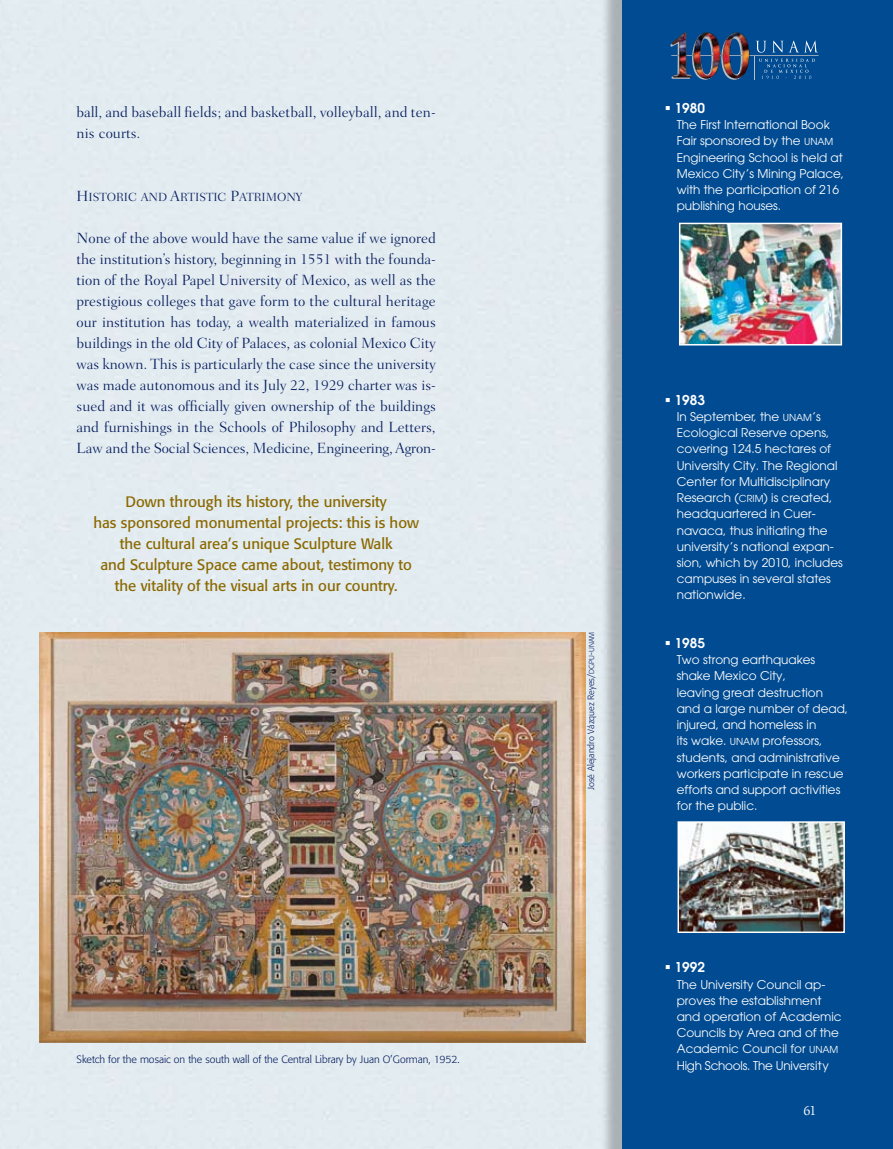
<style>
.page{position:relative;width:893px;height:1149px;background:#fff}
.page>*{position:absolute;margin:0;border:0;box-sizing:border-box;transform-origin:0 0}
.t1{font:300 15px/21px "Fairfield LH";color:#051c5d}
.t2{font:15px/21px "Formata";color:#8b6900;text-align:center}
.t3{font:600 13.5px "Avant Garde";color:#fff}
.t4{font:13.5px "Slimbach";color:#fff}
.t5{font:12px/16.2px "Avant Garde";color:#fff}
.t6{font:12px "Fairfield LH Light SC800";color:#051c5d}
.t7{font:300 10.5px "Formata";color:#051c5d}
.t8{font:300 9px "Formata";color:#051c5d}
.s1{font-size:15px}
.s2{font-family:"Avant Garde Book SC800";font-size:9.6px}
.s3{font-family:"Formata Light SC800";font-weight:400;font-size:7.2px}
.s4{font-family:"Formata Light SC800";font-weight:400}
</style>
<div class="page">
<div style="left:0;top:0;width:600px;height:1148px;background:#e3ecf1"></div>
<div style="left:600px;top:0;width:293px;height:1148px;background:#000;opacity:.25"></div>
<div style="left:622px;top:0;width:271px;height:1148px;background:#004b91"></div>
<img style="left:670px;top:32px;width:149px;height:48px">
<img style="left:682px;top:226px;width:157px;height:116px">
<div style="left:679px;top:223px;width:163px;height:122px;border:2px solid #fff"></div>
<img style="left:680px;top:824px;width:162px;height:105px">
<div style="left:677px;top:821px;width:168px;height:111px;border:2px solid #fff"></div>
<img style="left:40px;top:632px;width:545px;height:410px">
<p class="t1" style="left:77px;top:102px;width:361px">ball, and baseball fields; and basketball, volleyball, and ten&shy;nis courts.</p>
<p class="t6" style="left:77px;top:190px;width:227px"><span class="s1">H</span>ISTORIC AND <span class="s1">A</span>RTISTIC <span class="s1">P</span>ATRIMONY</p>
<p class="t1" style="left:77px;top:228px;width:361px;text-align:justify">None of the above would have the same value if we ignored the institution’s history, beginning in 1551 with the founda&shy;tion of the Royal Papel University of Mexico, as well as the prestigious colleges that gave form to the cultural heritage our institution has today, a wealth materialized in famous buildings in the old City of Palaces, as colonial Mexico City was known. This is particularly the case since the university was made autonomous and its July 22, 1929 charter was is&shy;sued and it was officially given ownership of the buildings and furnishings in the Schools of Philosophy and Letters, Law and the Social Sciences, Medicine, Engineering, Agron-</p>
<p class="t2" style="left:93px;top:490px;width:327px">Down through its history, the university<br>has sponsored monumental projects: this is how the cultural area’s unique Sculpture Walk<br>and Sculpture Space came about, testimony to the vitality of the visual arts in our country.</p>
<p class="t7" style="left:77px;top:1052px;width:385px">Sketch for the mosaic on the south wall of the Central Library by Juan O’Gorman, 1952.</p>
<p class="t3" style="left:665px;top:99px;width:42px">▪ 1980</p>
<p class="t5" style="left:677px;top:117px;width:169px">The First International Book<br>Fair sponsored by the <span class="s2">UNAM<br></span>Engineering School is held at<br>Mexico City’s Mining Palace, with the participation of 216 publishing houses.</p>
<p class="t8" style="left:586px;top:790px;width:159px;rotate:-90deg">José Alejandro Vázquez Reyes/<span class="s3">dgpu</span><span class="s4">-</span><span class="s3">unam</span></p>
<p class="t3" style="left:665px;top:391px;width:42px">▪ 1983</p>
<p class="t5" style="left:677px;top:408px;width:168px">In September, the <span class="s2">UNAM</span>’s<br>Ecological Reserve opens, covering 124.5 hectares of<br>University City. The Regional<br>Center for Multidisciplinary<br>Research (<span class="s2">CRIM</span>) is created, headquartered in Cuer&shy;navaca, thus initiating the university’s national expan&shy;sion, which by 2010, includes campuses in several states nationwide.</p>
<p class="t3" style="left:665px;top:634px;width:42px">▪ 1985</p>
<p class="t5" style="left:677px;top:651px;width:173px">Two strong earthquakes shake Mexico City,<br>leaving great destruction and a large number of dead, injured, and homeless in<br>its wake. <span class="s2">UNAM</span> professors, students, and administrative workers participate in rescue efforts and support activities for the public.</p>
<p class="t3" style="left:665px;top:958px;width:42px">▪ 1992</p>
<p class="t5" style="left:677px;top:975px;width:166px">The University Council ap&shy;proves the establishment and operation of Academic<br>Councils by Area and of the<br>Academic Council for <span class="s2">UNAM<br></span>High Schools. The University</p>
<p class="t4" style="left:803px;top:1102px;width:15px">61</p>
</div>
